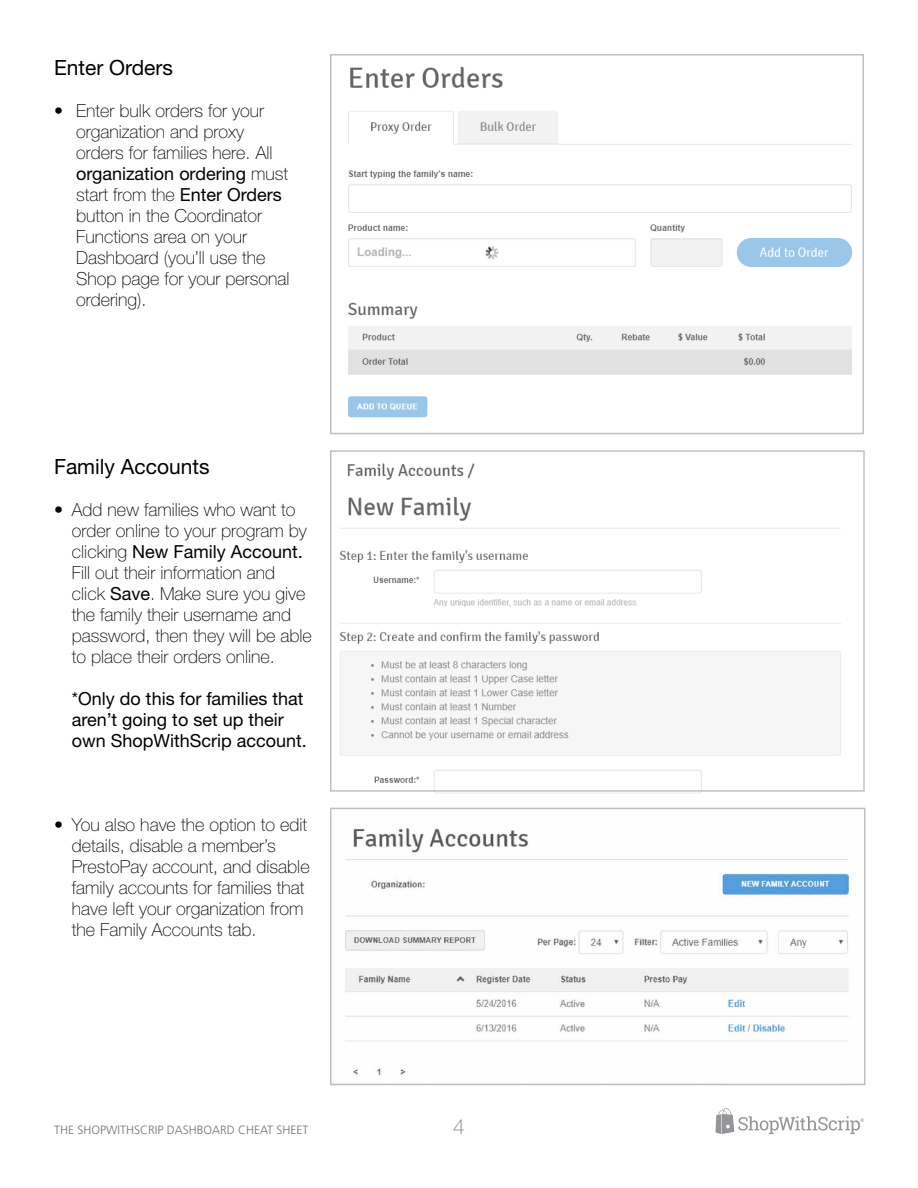
<style>
.page{position:relative;width:918px;height:1188px;background:#fff}
.page>*{position:absolute;margin:0;border:0;box-sizing:border-box;transform-origin:0 0}
.t1{font:21px "Helvetica Neue LT Std";color:#000}
.t2{font:100 21px "Helvetica Neue LT Std";color:#797a7d}
.t3{font:100 18px/21px "Helvetica Neue LT Std";color:#000}
.t4{font:18px/21px "Helvetica Neue LT Std";color:#000}
.t5{font:300 12px "Frutiger LT Std";color:#717275}
.s1{font-weight:400}
</style>
<div class="page">
<svg style="left:716px;top:1108px;width:148px;height:26px"></svg>
<img style="left:348px;top:66px;width:504px;height:352px">
<div style="left:330px;top:54px;width:534px;height:380px;border:2px solid #bec1c3"></div>
<img style="left:339px;top:463px;width:502px;height:331px">
<div style="left:330px;top:450px;width:535px;height:342px;border:2px solid #bec1c3"></div>
<img style="left:345px;top:825px;width:509px;height:251px">
<div style="left:330px;top:808px;width:536px;height:277px;border:2px solid #bec1c3"></div>
<p class="t1" style="left:54px;top:55px;width:121px">Enter Orders</p>
<p class="t3" style="left:76px;top:100px;width:215px;text-indent:-22px">• Enter bulk orders for your organization and proxy orders for families here. All <span class="s1">organization ordering</span> must start from the <span class="s1">Enter Orders </span>button in the Coordinator<br>Functions area on your<br>Dashboard (you’ll use the<br>Shop page for your personal ordering).</p>
<p class="t1" style="left:54px;top:454px;width:157px">Family Accounts</p>
<p class="t3" style="left:72px;top:499px;width:242px;text-indent:-18px">• Add new families who want to order online to your program by clicking <span class="s1">New Family Account.<br></span>Fill out their information and click <span class="s1">Save</span>. Make sure you give the family their username and password, then they will be able to place their orders online.</p>
<p class="t4" style="left:72px;top:688px;width:237px">*Only do this for families that aren’t going to set up their own ShopWithScrip account.</p>
<p class="t3" style="left:72px;top:814px;width:239px;text-indent:-18px">• You also have the option to edit details, disable a member’s<br>PrestoPay account, and disable family accounts for families that have left your organization from the Family Accounts tab.</p>
<p class="t5" style="left:54px;top:1123px;width:256px">THE SHOPWITHSCRIP DASHBOARD CHEAT SHEET</p>
<p class="t2" style="left:453px;top:1114px;width:13px">4</p>
</div>
